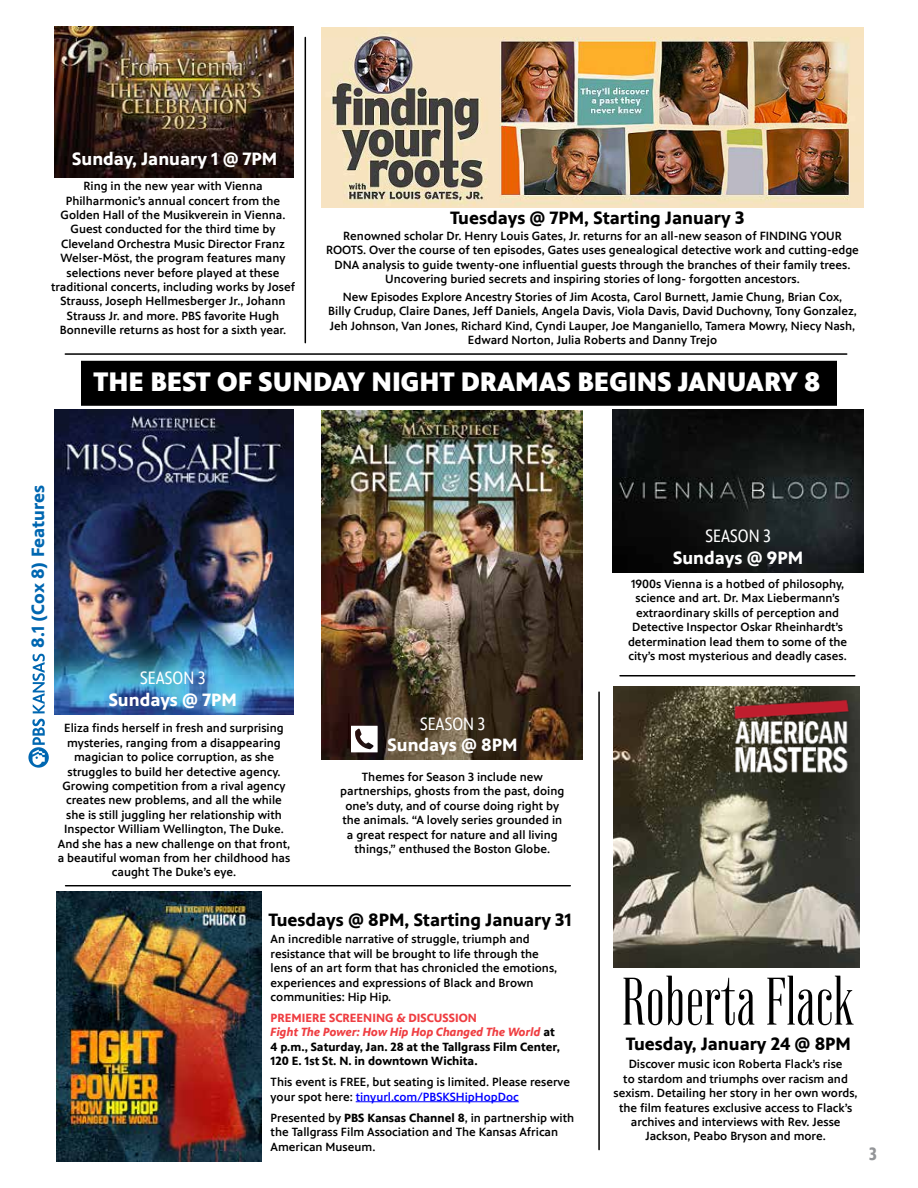
<style>
.page{position:relative;width:918px;height:1188px;background:#fff}
.page>*{position:absolute;margin:0;border:0;box-sizing:border-box;transform-origin:0 0}
.t1{font:900 27px "PBS Sans";color:#fff}
.t2{font:700 18px "PBS Sans";color:#000}
.t3{font:700 18px "PBS Sans";color:#fff}
.t4{font:18px "PBS Sans Condensed";color:#fff}
.t5{font:700 18px "PBS Sans";color:#0067b1}
.t6{font:700 18px "PBS Sans Condensed";color:#939598}
.t7{font:500 12px/14.4px "PBS Sans";color:#000;text-align:center}
.t8{font:700 12px/14.4px "PBS Sans";color:#000}
.s1{color:#ef3e42}
.s2{font-style:italic;color:#ef3e42}
.s3{color:#00f}
.s4{font-weight:700}
</style>
<div class="page">
<div style="left:81px;top:361px;width:756px;height:45px;background:#000"></div>
<svg style="left:33px;top:654px;width:12px;height:59px"></svg>
<svg style="left:28px;top:747px;width:21px;height:21px"></svg>
<svg style="left:32px;top:719px;width:13px;height:46px"></svg>
<img style="left:54px;top:27px;width:240px;height:150px">
<img style="left:612px;top:410px;width:252px;height:163px">
<img style="left:322px;top:27px;width:542px;height:180px">
<hr style="left:65px;top:353px;width:782px;height:2px;background:#000">
<hr style="left:305px;top:37px;width:1px;height:306px;background:#000">
<img style="left:322px;top:411px;width:261px;height:348px">
<img style="left:54px;top:409px;width:240px;height:305px">
<hr style="left:66px;top:885px;width:504px;height:1px;background:#000">
<hr style="left:620px;top:675px;width:235px;height:1px;background:#000">
<hr style="left:598px;top:692px;width:2px;height:458px;background:#000">
<img style="left:613px;top:687px;width:246px;height:281px">
<hr style="left:356px;top:1101px;width:163px;height:1px;background:#00f">
<img style="left:56px;top:892px;width:206px;height:270px">
<svg style="left:351px;top:726px;width:27px;height:26px"></svg>
<svg style="left:623px;top:976px;width:231px;height:49px"></svg>
<img style="left:730px;top:698px;width:120px;height:79px">
<h2 class="t3" style="left:72px;top:148px;width:207px">Sunday, January 1 @ 7PM</h2>
<p class="t7" style="left:51px;top:179px;width:246px">Ring in the new year with Vienna Philharmonic’s annual concert from the Golden Hall of the Musikverein in Vienna.<br>Guest conducted for the third time by Cleveland Orchestra Music Director Franz Welser-Möst, the program features many selections never before played at these traditional concerts, including works by Josef Strauss, Joseph Hellmesberger Jr., Johann Strauss Jr. and more. PBS favorite Hugh Bonneville returns as host for a sixth year.</p>
<h1 class="t1" style="left:94px;top:366px;width:729px">THE BEST OF SUNDAY NIGHT DRAMAS BEGINS JANUARY 8</h1>
<h2 class="t2" style="left:450px;top:208px;width:296px">Tuesdays @ 7PM, Starting January 3</h2>
<p class="t7" style="left:326px;top:229px;width:534px">Renowned scholar Dr. Henry Louis Gates, Jr. returns for an all-new season of FINDING YOUR ROOTS. Over the course of ten episodes, Gates uses genealogical detective work and cutting-edge DNA analysis to guide twenty-one influential guests through the branches of their family trees.<br>Uncovering buried secrets and inspiring stories of long- forgotten ancestors.</p>
<p class="t7" style="left:328px;top:290px;width:530px">New Episodes Explore Ancestry Stories of Jim Acosta, Carol Burnett, Jamie Chung, Brian Cox,<br>Billy Crudup, Claire Danes, Jeff Daniels, Angela Davis, Viola Davis, David Duchovny, Tony Gonzalez, Jeh Johnson, Van Jones, Richard Kind, Cyndi Lauper, Joe Manganiello, Tamera Mowry, Niecy Nash, Edward Norton, Julia Roberts and Danny Trejo</p>
<h2 class="t5" style="left:28px;top:648px;width:164px;rotate:-90deg">8.1 (Cox 8) Features</h2>
<h2 class="t4" style="left:140px;top:668px;width:67px">SEASON 3</h2>
<h2 class="t3" style="left:109px;top:690px;width:130px">Sundays @ 7PM</h2>
<p class="t7" style="left:58px;top:721px;width:234px">Eliza finds herself in fresh and surprising mysteries, ranging from a disappearing magician to police corruption, as she struggles to build her detective agency.<br>Growing competition from a rival agency creates new problems, and all the while she is still juggling her relationship with Inspector William Wellington, The Duke.<br>And she has a new challenge on that front, a beautiful woman from her childhood has caught The Duke’s eye.</p>
<h2 class="t4" style="left:420px;top:714px;width:67px">SEASON 3</h2>
<h2 class="t3" style="left:388px;top:735px;width:132px">Sundays @ 8PM</h2>
<p class="t7" style="left:340px;top:770px;width:226px">Themes for Season 3 include new partnerships, ghosts from the past, doing one’s duty, and of course doing right by the animals. “A lovely series grounded in a great respect for nature and all living things,” enthused the Boston Globe.</p>
<h2 class="t2" style="left:268px;top:910px;width:305px">Tuesdays @ 8PM, Starting January 31</h2>
<p class="t7" style="left:271px;top:932px;width:288px;text-align:left">An incredible narrative of struggle, triumph and resistance that will be brought to life through the lens of an art form that has chronicled the emotions, experiences and expressions of Black and Brown communities: Hip Hip.</p>
<p class="t8" style="left:271px;top:1011px;width:291px"><span class="s1">PREMIERE SCREENING &amp; DISCUSSION<br></span><span class="s2">Fight The Power: How Hip Hop Changed The World</span> at 4 p.m., Saturday, Jan. 28 at the Tallgrass Film Center, 120 E. 1st St. N. in downtown Wichita.</p>
<p class="t7" style="left:271px;top:1075px;width:301px;text-align:left">This event is FREE, but seating is limited. Please reserve your spot here: <span class="s3">tinyurl.com/PBSKSHipHopDoc</span></p>
<p class="t7" style="left:271px;top:1111px;width:305px;text-align:left">Presented by <span class="s4">PBS Kansas Channel 8</span>, in partnership with the Tallgrass Film Association and The Kansas African<br>American Museum.</p>
<h2 class="t4" style="left:706px;top:526px;width:67px">SEASON 3</h2>
<h2 class="t3" style="left:673px;top:547px;width:131px">Sundays @ 9PM</h2>
<p class="t7" style="left:628px;top:577px;width:221px">1900s Vienna is a hotbed of philosophy, science and art. Dr. Max Liebermann’s extraordinary skills of perception and Detective Inspector Oskar Rheinhardt’s determination lead them to some of the city’s most mysterious and deadly cases.</p>
<h2 class="t2" style="left:626px;top:1034px;width:227px">Tuesday, January 24 @ 8PM</h2>
<p class="t7" style="left:614px;top:1057px;width:246px">Discover music icon Roberta Flack’s rise<br>to stardom and triumphs over racism and sexism. Detailing her story in her own words, the film features exclusive access to Flack’s archives and interviews with Rev. Jesse Jackson, Peabo Bryson and more.</p>
<h2 class="t6" style="left:869px;top:1143px;width:9px">3</h2>
</div>
